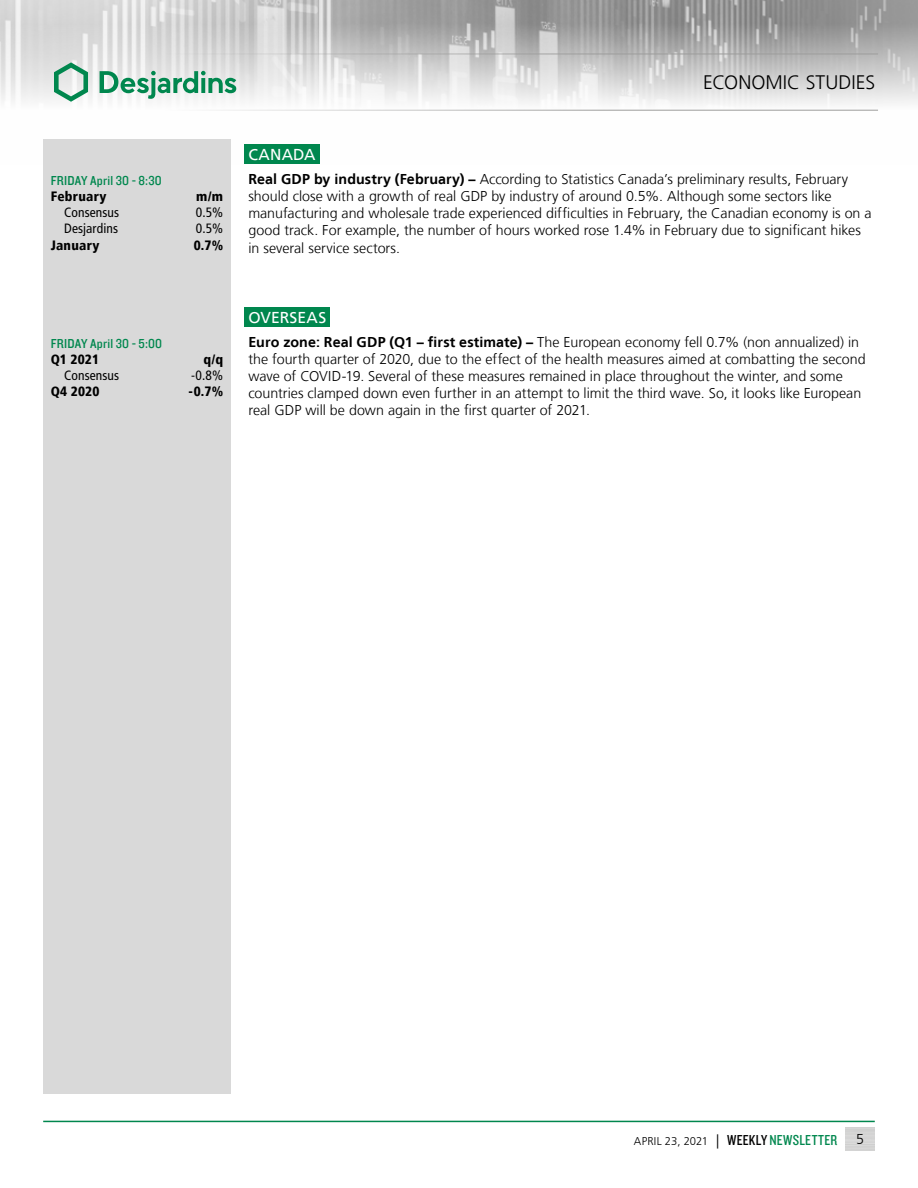
<style>
.page{position:relative;width:918px;height:1188px;background:#fff}
.page>*{position:absolute;margin:0;border:0;box-sizing:border-box;transform-origin:0 0}
.t1{font:300 19.5px "Frutiger LT";letter-spacing:.005em;color:#000}
.t2{font:15.75px "Frutiger LT";letter-spacing:.01em;color:#fff}
.t3{font:300 14.25px "Frutiger LT";color:#000}
.t4{font:900 condensed 13.5px "Frutiger LT";letter-spacing:.02em;color:#000}
.t5{font:condensed 13.5px "Frutiger LT";letter-spacing:.01em;color:#000}
.t6{font:13.5px "Knockout 30 Junior Welterwt";letter-spacing:.02em;color:#00874e}
.t7{font:300 11.25px "Frutiger LT";letter-spacing:.01em;color:#000}
.s1{font-weight:700}
.s2{font-size:14.25px}
.s3{font-family:"Knockout 29 Junior Ltweight";font-weight:400;font-size:15px}
.s4{font-family:"Knockout 29 Junior Ltweight";font-weight:400;font-size:15px;color:#00874e}
</style>
<div class="page">
<img style="left:0;top:0;width:918px;height:110px">
<hr style="left:0;top:54px;width:878px;height:1px;background:#9d9d9c">
<hr style="left:0;top:110px;width:878px;height:1px;background:#9d9d9c">
<svg style="left:54px;top:62px;width:34px;height:40px"></svg>
<svg style="left:100px;top:71px;width:136px;height:28px"></svg>
<hr style="left:43px;top:1121px;width:832px;height:1px;background:#00874e">
<div style="left:43px;top:139px;width:188px;height:955px;background:#d9d9d9"></div>
<div style="left:244px;top:144px;width:76px;height:20px;background:#00874e"></div>
<div style="left:244px;top:307px;width:86px;height:20px;background:#00874e"></div>
<p class="t2" style="left:248px;top:146px;width:69px">CANADA</p>
<h1 class="t1" style="left:703px;top:72px;width:174px">ECONOMIC STUDIES</h1>
<p class="t6" style="left:51px;top:171px;width:113px">FRIDAY April 30 - 8:30</p>
<p class="t3" style="left:248px;top:171px;width:601px"><span class="s1">Real GDP by industry (February) –</span> According to Statistics Canada’s preliminary results, February</p>
<p class="t4" style="left:51px;top:188px;width:57px">February</p>
<p class="t4" style="left:196px;top:188px;width:28px">m/m</p>
<p class="t3" style="left:248px;top:188px;width:585px">should close with a growth of real GDP by industry of around 0.5%. Although some sectors like</p>
<p class="t5" style="left:64px;top:205px;width:57px">Consensus</p>
<p class="t5" style="left:196px;top:205px;width:29px">0.5%</p>
<p class="t3" style="left:248px;top:205px;width:625px">manufacturing and wholesale trade experienced difficulties in February, the Canadian economy is on a</p>
<p class="t5" style="left:64px;top:221px;width:55px">Desjardins</p>
<p class="t5" style="left:196px;top:221px;width:29px">0.5%</p>
<p class="t3" style="left:248px;top:222px;width:614px">good track. For example, the number of hours worked rose 1.4% in February due to significant hikes</p>
<p class="t4" style="left:51px;top:237px;width:50px">January</p>
<p class="t4" style="left:194px;top:237px;width:31px">0.7%</p>
<p class="t3" style="left:248px;top:240px;width:153px">in several service sectors.</p>
<p class="t2" style="left:248px;top:308px;width:79px">OVERSEAS</p>
<p class="t6" style="left:51px;top:334px;width:113px">FRIDAY April 30 - 5:00</p>
<p class="t3" style="left:248px;top:334px;width:612px"><span class="s1">Euro zone: Real GDP (Q1 – first estimate) –</span> The European economy fell 0.7% (non annualized) in</p>
<p class="t4" style="left:51px;top:351px;width:50px">Q1 2021</p>
<p class="t4" style="left:204px;top:351px;width:21px">q/q</p>
<p class="t3" style="left:248px;top:351px;width:619px">the fourth quarter of 2020, due to the effect of the health measures aimed at combatting the second</p>
<p class="t5" style="left:64px;top:367px;width:57px">Consensus</p>
<p class="t5" style="left:191px;top:367px;width:34px">-0.8%</p>
<p class="t3" style="left:248px;top:368px;width:596px">wave of COVID-19. Several of these measures remained in place throughout the winter, and some</p>
<p class="t4" style="left:51px;top:383px;width:50px">Q4 2020</p>
<p class="t4" style="left:189px;top:383px;width:36px">-0.7%</p>
<p class="t3" style="left:248px;top:385px;width:614px">countries clamped down even further in an attempt to limit the third wave. So, it looks like European</p>
<p class="t3" style="left:248px;top:402px;width:343px">real GDP will be down again in the first quarter of 2021.</p>
<p class="t7" style="left:634px;top:1135px;width:205px">APRIL 23, 2021 <span class="s2">|</span> <span class="s3">WEEKLY</span> <span class="s4">NEWSLETTER</span></p>
<p class="t3" style="left:856px;top:1131px;width:9px">5</p>
</div>
